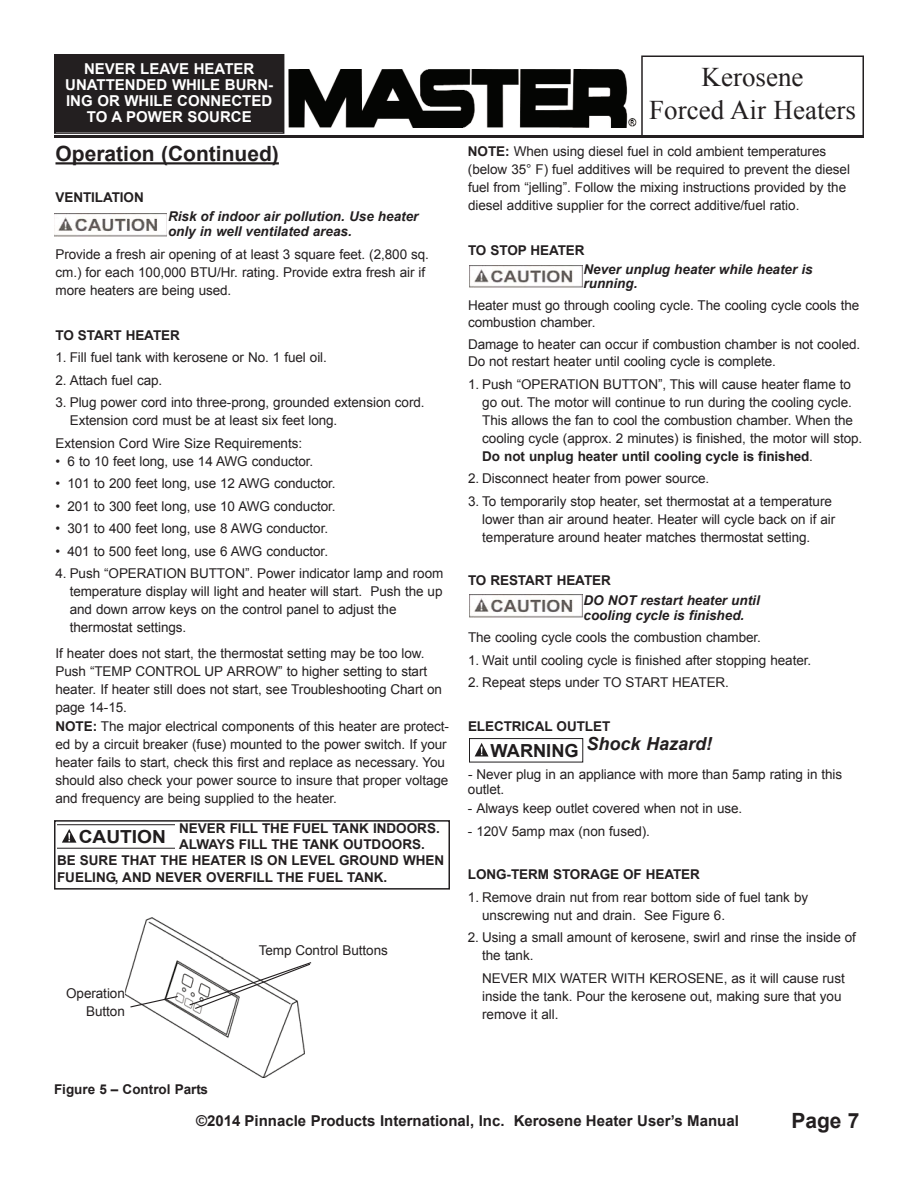
<style>
.page{position:relative;width:918px;height:1188px;background:#fff}
.page>*{position:absolute;margin:0;border:0;box-sizing:border-box;transform-origin:0 0}
.t1{font:27px/32.4px "Times New Roman";color:#231f20;text-align:center}
.t2{font:700 21px "Arial";color:#231f20}
.t3{font:italic 700 18px "Arial";color:#231f20}
.t4{font:700 18px "Arial";color:#201d1e;scale:1.07 1}
.t5{font:700 18px "Arial";color:#201d1e}
.t6{font:700 15px/16.2px "Arial";color:#fff;text-align:center}
.t7{font:700 15px "Arial";color:#231f20}
.t8{font:13.5px/18px "Arial";letter-spacing:-.005em;color:#231f20}
.t9{font:700 13.5px "Arial";color:#231f20}
.t10{font:italic 700 13.5px/15px "Arial";color:#231f20}
.s1{font-weight:700}
</style>
<div class="page">
<hr style="left:56px;top:162px;width:223px;height:2px;background:#231f20">
<img style="left:470px;top:265px;width:112px;height:23px">
<div style="left:54px;top:820px;width:396px;height:70px;border:2px solid #231f20"></div>
<svg style="left:58px;top:824px;width:117px;height:25px"></svg>
<div style="left:56px;top:56px;width:227px;height:76px;background:#231f20"></div>
<div style="left:54px;top:54px;width:230px;height:80px;border:2px solid #231f20"></div>
<div style="left:641px;top:56px;width:223px;height:80px;border:2px solid #231f20"></div>
<hr style="left:54px;top:135px;width:810px;height:3px;background:#231f20">
<img style="left:289px;top:69px;width:347px;height:59px">
<img style="left:125px;top:918px;width:180px;height:160px">
<div style="left:259px;top:945px;width:140px;height:21px;background:#fff"></div>
<svg style="left:188px;top:961px;width:124px;height:49px"></svg>
<svg style="left:129px;top:995px;width:50px;height:13px"></svg>
<img style="left:470px;top:595px;width:112px;height:22px">
<div style="left:469px;top:738px;width:114px;height:24px;border:1px solid #201d1e"></div>
<svg style="left:475px;top:743px;width:14px;height:14px"></svg>
<img style="left:54px;top:214px;width:112px;height:22px">
<p class="t6" style="left:65px;top:61px;width:210px">NEVER LEAVE HEATER<br>UNATTENDED WHILE BURN-<br>ING OR WHILE CONNECTED<br>TO A POWER SOURCE</p>
<h1 class="t1" style="left:649px;top:61px;width:208px">Kerosene<br>Forced Air Heaters</h1>
<h2 class="t2" style="left:56px;top:140px;width:225px">Operation (Continued)</h2>
<p class="t9" style="left:56px;top:188px;width:90px">VENTILATION</p>
<p class="t10" style="left:168px;top:209px;width:252px">Risk of indoor air pollution. Use heater only in well ventilated areas.</p>
<p class="t8" style="left:56px;top:245px;width:375px">Provide a fresh air opening of at least 3 square feet. (2,800 sq. cm.) for each 100,000 BTU/Hr. rating. Provide extra fresh air if more heaters are being used.</p>
<p class="t9" style="left:56px;top:326px;width:126px">TO START HEATER</p>
<p class="t8" style="left:56px;top:349px;width:273px">1. Fill fuel tank with kerosene or No. 1 fuel oil.</p>
<p class="t8" style="left:56px;top:371px;width:108px">2. Attach fuel cap.</p>
<p class="t8" style="left:70px;top:394px;width:356px;text-indent:-14px">3. Plug power cord into three-prong, grounded extension cord.<br>Extension cord must be at least six feet long.</p>
<p class="t8" style="left:56px;top:434px;width:248px">Extension Cord Wire Size Requirements:</p>
<p class="t8" style="left:56px;top:452px;width:259px">• 6 to 10 feet long, use 14 AWG conductor.</p>
<p class="t8" style="left:56px;top:475px;width:282px">• 101 to 200 feet long, use 12 AWG conductor.</p>
<p class="t8" style="left:56px;top:497px;width:282px">• 201 to 300 feet long, use 10 AWG conductor.</p>
<p class="t8" style="left:55px;top:520px;width:274px">• 301 to 400 feet long, use 8 AWG conductor.</p>
<p class="t8" style="left:55px;top:542px;width:274px">• 401 to 500 feet long, use 6 AWG conductor.</p>
<p class="t8" style="left:70px;top:565px;width:375px;text-indent:-14px">4. Push “OPERATION BUTTON”. Power indicator lamp and room temperature display will light and heater will start. Push the up and down arrow keys on the control panel to adjust the thermostat settings.</p>
<p class="t8" style="left:55px;top:644px;width:388px">If heater does not start, the thermostat setting may be too low.<br>Push “TEMP CONTROL UP ARROW” to higher setting to start heater. If heater still does not start, see Troubleshooting Chart on page 14-15.</p>
<p class="t8" style="left:55px;top:718px;width:395px"><span class="s1">NOTE:</span> The major electrical components of this heater are protect&shy;ed by a circuit breaker (fuse) mounted to the power switch. If your heater fails to start, check this first and replace as necessary. You should also check your power source to insure that proper voltage and frequency are being supplied to the heater.</p>
<p class="t9" style="left:179px;top:819px;width:262px">NEVER FILL THE FUEL TANK INDOORS.</p>
<p class="t9" style="left:179px;top:835px;width:247px">ALWAYS FILL THE TANK OUTDOORS.</p>
<p class="t9" style="left:57px;top:852px;width:389px">BE SURE THAT THE HEATER IS ON LEVEL GROUND WHEN</p>
<p class="t9" style="left:57px;top:868px;width:332px">FUELING, AND NEVER OVERFILL THE FUEL TANK.</p>
<h3 class="t4" style="left:79px;top:825px;width:83px">CAUTION</h3>
<p class="t8" style="left:66px;top:984px;width:60px;text-align:right">Operation<br>Button</p>
<p class="t8" style="left:259px;top:941px;width:131px">Temp Control Buttons</p>
<p class="t8" style="left:468px;top:142px;width:384px"><span class="s1">NOTE:</span> When using diesel fuel in cold ambient temperatures (below 35° F) fuel additives will be required to prevent the diesel fuel from “jelling”. Follow the mixing instructions provided by the diesel additive supplier for the correct additive/fuel ratio.</p>
<p class="t9" style="left:468px;top:241px;width:118px">TO STOP HEATER</p>
<p class="t10" style="left:584px;top:262px;width:231px;line-height:14.5px">Never unplug heater while heater is running.</p>
<p class="t8" style="left:468px;top:297px;width:393px;line-height:17.2px">Heater must go through cooling cycle. The cooling cycle cools the combustion chamber.</p>
<p class="t8" style="left:468px;top:336px;width:394px;line-height:17.2px">Damage to heater can occur if combustion chamber is not cooled.<br>Do not restart heater until cooling cycle is complete.</p>
<p class="t8" style="left:482px;top:375px;width:382px;text-indent:-14px">1. Push “OPERATION BUTTON”, This will cause heater flame to go out. The motor will continue to run during the cooling cycle.<br>This allows the fan to cool the combustion chamber. When the cooling cycle (approx. 2 minutes) is finished, the motor will stop.<br><span class="s1">Do not unplug heater until cooling cycle is finished</span>.</p>
<p class="t8" style="left:468px;top:470px;width:243px">2. Disconnect heater from power source.</p>
<p class="t8" style="left:482px;top:492px;width:355px;text-indent:-14px">3. To temporarily stop heater, set thermostat at a temperature lower than air around heater. Heater will cycle back on if air temperature around heater matches thermostat setting.</p>
<p class="t9" style="left:468px;top:572px;width:144px">TO RESTART HEATER</p>
<p class="t10" style="left:584px;top:593px;width:178px">DO NOT restart heater until cooling cycle is finished.</p>
<p class="t8" style="left:468px;top:629px;width:295px">The cooling cycle cools the combustion chamber.</p>
<p class="t8" style="left:468px;top:651px;width:345px">1. Wait until cooling cycle is finished after stopping heater.</p>
<p class="t8" style="left:468px;top:674px;width:263px">2. Repeat steps under TO START HEATER.</p>
<p class="t9" style="left:468px;top:717px;width:144px">ELECTRICAL OUTLET</p>
<h3 class="t3" style="left:587px;top:732px;width:127px">Shock Hazard!</h3>
<p class="t8" style="left:468px;top:768px;width:376px;line-height:14.5px">- Never plug in an appliance with more than 5amp rating in this outlet.</p>
<p class="t8" style="left:468px;top:799px;width:276px">- Always keep outlet covered when not in use.</p>
<p class="t8" style="left:468px;top:822px;width:184px">- 120V 5amp max (non fused).</p>
<p class="t9" style="left:468px;top:865px;width:234px">LONG-TERM STORAGE OF HEATER</p>
<p class="t8" style="left:482px;top:888px;width:328px;text-indent:-14px">1. Remove drain nut from rear bottom side of fuel tank by unscrewing nut and drain. See Figure 6.</p>
<p class="t8" style="left:482px;top:928px;width:375px;text-indent:-14px">2. Using a small amount of kerosene, swirl and rinse the inside of the tank.</p>
<p class="t8" style="left:482px;top:969px;width:364px">NEVER MIX WATER WITH KEROSENE, as it will cause rust inside the tank. Pour the kerosene out, making sure that you remove it all.</p>
<h3 class="t5" style="left:491px;top:738px;width:90px">WARNING</h3>
<p class="t9" style="left:54px;top:1080px;width:156px">Figure 5 – Control Parts</p>
<p class="t7" style="left:196px;top:1111px;width:544px">©2014 Pinnacle Products International, Inc. Kerosene Heater User’s Manual</p>
<h2 class="t2" style="left:791px;top:1107px;width:70px">Page 7</h2>
</div>
